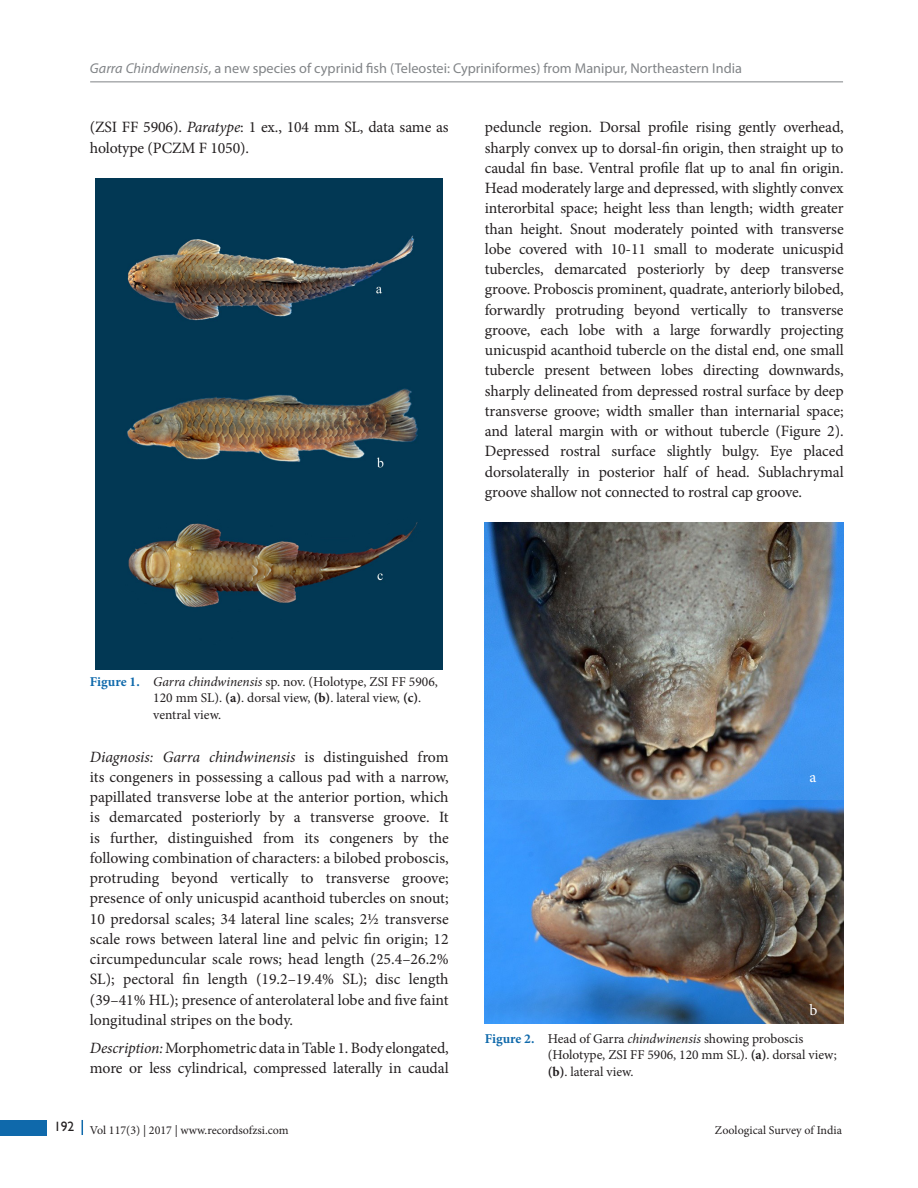
<style>
.page{position:relative;width:918px;height:1188px;background:#fff}
.page>*{position:absolute;margin:0;border:0;box-sizing:border-box;transform-origin:0 0}
.Body_Text{font:15.75px/20.2px "Minion Pro";letter-spacing:-.01em;color:#231f20}
.Body_Text-2{font:15.75px "Minion Pro";color:#fff}
.t1{font:14.25px "Myriad Pro";color:#818487}
.FigureTitle{font:13.5px/16.5px "Minion Pro";letter-spacing:-.005em;color:#231f20}
.t2{font:13.5px "Gill Sans";color:#231f20}
.t3{font:12px "Minion Pro";color:#231f20}
.s1{font-style:italic}
.s2{font-weight:700;color:#0f69ab}
.s3{font-weight:700}
</style>
<div class="page">
<div style="left:0;top:1120px;width:47px;height:15px;background:#0f69ab"></div>
<svg style="left:82px;top:1120px;width:1px;height:15px"></svg>
<hr style="left:90px;top:81px;width:753px;height:1px;background:#818487">
<img style="left:96px;top:178px;width:347px;height:491px">
<img style="left:485px;top:523px;width:359px;height:500px">
<p class="t1" style="left:90px;top:59px;width:653px"><span class="s1">Garra Chindwinensis</span>, a new species of cyprinid fish (Teleostei: Cypriniformes) from Manipur, Northeastern India</p>
<p class="Body_Text" style="left:90px;top:117px;width:360px">(ZSI FF 5906). <span class="s1">Paratype</span>: 1 ex., 104 mm SL, data same as holotype (PCZM F 1050).</p>
<p class="Body_Text" style="left:485px;top:117px;width:360px;text-align:justify">peduncle region. Dorsal profile rising gently overhead, sharply convex up to dorsal-fin origin, then straight up to caudal fin base. Ventral profile flat up to anal fin origin.<br>Head moderately large and depressed, with slightly convex interorbital space; height less than length; width greater than height. Snout moderately pointed with transverse lobe covered with 10-11 small to moderate unicuspid tubercles, demarcated posteriorly by deep transverse groove. Proboscis prominent, quadrate, anteriorly bilobed, forwardly protruding beyond vertically to transverse groove, each lobe with a large forwardly projecting unicuspid acanthoid tubercle on the distal end, one small tubercle present between lobes directing downwards, sharply delineated from depressed rostral surface by deep transverse groove; width smaller than internarial space; and lateral margin with or without tubercle (Figure 2).<br>Depressed rostral surface slightly bulgy. Eye placed dorsolaterally in posterior half of head. Sublachrymal groove shallow not connected to rostral cap groove.</p>
<p class="FigureTitle" style="left:153px;top:673px;width:286px;text-indent:-63px"><span class="s2">Figure 1.</span> <span class="s1">Garra chindwinensis</span> sp. nov. (Holotype, ZSI FF 5906,<br>120 mm SL). <span class="s3">(a)</span>. dorsal view, <span class="s3">(b)</span>. lateral view, <span class="s3">(c)</span>. ventral view.</p>
<p class="Body_Text" style="left:90px;top:747px;width:360px;text-align:justify"><span class="s1">Diagnosis: Garra chindwinensis</span> is distinguished from its congeners in possessing a callous pad with a narrow, papillated transverse lobe at the anterior portion, which is demarcated posteriorly by a transverse groove. It is further, distinguished from its congeners by the following combination of characters: a bilobed proboscis, protruding beyond vertically to transverse groove; presence of only unicuspid acanthoid tubercles on snout; 10 predorsal scales; 34 lateral line scales; 2½ transverse scale rows between lateral line and pelvic fin origin; 12 circumpeduncular scale rows; head length (25.4–26.2% SL); pectoral fin length (19.2–19.4% SL); disc length (39–41% HL); presence of anterolateral lobe and five faint longitudinal stripes on the body.</p>
<p class="Body_Text" style="left:90px;top:1038px;width:360px"><span class="s1">Description:</span>Morphometric data in Table 1. Body elongated, more or less cylindrical, compressed laterally in caudal</p>
<p class="Body_Text-2" style="left:809px;top:766px;width:8px">a</p>
<p class="Body_Text-2" style="left:809px;top:999px;width:10px">b</p>
<p class="FigureTitle" style="left:548px;top:1030px;width:291px;text-indent:-63px"><span class="s2">Figure 2.</span> Head of Garra <span class="s1">chindwinensis</span> showing proboscis (Holotype, ZSI FF 5906, 120 mm SL). <span class="s3">(a)</span>. dorsal view; <span class="s3">(b)</span>. lateral view.</p>
<p class="t2" style="left:54px;top:1119px;width:22px">192</p>
<p class="t3" style="left:90px;top:1122px;width:200px">Vol 117(3) | 2017 | www.recordsofzsi.com</p>
<p class="t3" style="left:715px;top:1122px;width:129px">Zoological Survey of India</p>
</div>
